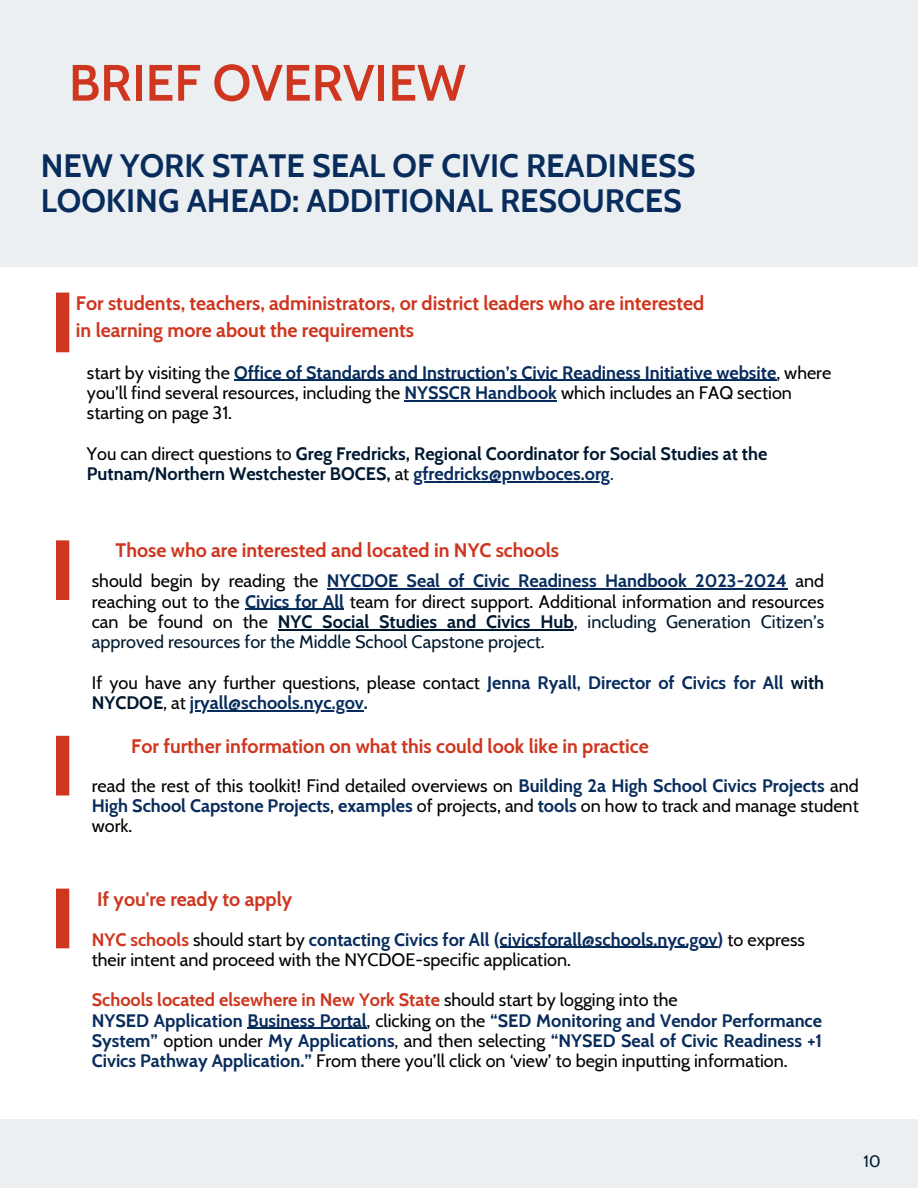
<style>
.page{position:relative;width:918px;height:1188px;background:#fff}
.page>*{position:absolute;margin:0;border:0;box-sizing:border-box;transform-origin:0 0}
.t1{font:600 51px "Cabin";color:#ce361f}
.t2{font:700 32.25px/34.8px "Cabin";color:#082c5c}
.t3{font:700 19.5px/27px "Cabin";color:#ce361f}
.t4{font:18px/20.2px "Cabin";color:#000;text-align:justify}
.t5{font:700 18px/20.2px "Cabin";color:#082c5c;text-align:justify}
.t6{font:700 18px/20.2px "Cabin";color:#001930}
.t7{font:700 18px "Cabin";color:#ce361f}
.t8{font:16.5px "Cabin";color:#001930}
.s1{font-weight:700;color:#082c5c}
.s2{font-weight:400;color:#000}
.s3{color:#082c5c}
.s4{font-weight:400;color:#082c5c}
.s5{font-weight:700;color:#001930}
.s6{color:#001930}
.s7{color:#ce361f}
</style>
<div class="page">
<div style="left:0;top:0;width:918px;height:266px;background:#e7ecef"></div>
<svg style="left:56px;top:293px;width:13px;height:59px"></svg>
<div style="left:0;top:1119px;width:918px;height:69px;background:#e7ecef"></div>
<hr style="left:234px;top:380px;width:542px;height:1px;background:#082c5c">
<hr style="left:404px;top:400px;width:153px;height:1px;background:#082c5c">
<hr style="left:413px;top:481px;width:197px;height:1px;background:#082c5c">
<hr style="left:500px;top:947px;width:218px;height:1px;background:#082c5c">
<hr style="left:247px;top:1028px;width:120px;height:1px;background:#082c5c">
<hr style="left:327px;top:589px;width:460px;height:1px;background:#082c5c">
<hr style="left:245px;top:609px;width:99px;height:1px;background:#082c5c">
<hr style="left:278px;top:629px;width:296px;height:1px;background:#001930">
<hr style="left:190px;top:710px;width:174px;height:1px;background:#082c5c">
<svg style="left:56px;top:540px;width:13px;height:60px"></svg>
<svg style="left:56px;top:736px;width:13px;height:59px"></svg>
<svg style="left:56px;top:889px;width:13px;height:59px"></svg>
<h1 class="t1" style="left:69px;top:51px;width:399px">BRIEF OVERVIEW</h1>
<h2 class="t2" style="left:41px;top:148px;width:656px">NEW YORK STATE SEAL OF CIVIC READINESS<br>LOOKING AHEAD: ADDITIONAL RESOURCES</h2>
<p class="t3" style="left:76px;top:289px;width:630px">For students, teachers, administrators, or district leaders who are interested in learning more about the requirements</p>
<p class="t4" style="left:87px;top:362px;width:746px;text-align:left">start by visiting the <span class="s1">Office of Standards and Instruction’s Civic Readiness Initiative website</span>, where you’ll find several resources, including the <span class="s1">NYSSCR Handbook</span> which includes an FAQ section starting on page 31.</p>
<h3 class="t6" style="left:87px;top:443px;width:682px"><span class="s2">You can direct questions to</span> Greg Fredricks, Regional Coordinator for Social Studies at the<br>Putnam/Northern Westchester BOCES, <span class="s2">at</span> <span class="s3">gfredricks@pnwboces.org</span><span class="s4">.</span></h3>
<p class="t3" style="left:116px;top:537px;width:445px">Those who are interested and located in NYC schools</p>
<p class="t4" style="left:92px;top:571px;width:734px">should begin by reading the <span class="s1">NYCDOE Seal of Civic Readiness Handbook 2023-2024</span> and reaching out to the <span class="s1">Civics for All</span> team for direct support. Additional information and resources can be found on the <span class="s5">NYC Social Studies and Civics Hub</span><span class="s6">, including Generation Citizen’s approved resources for the Middle School Capstone project.</span></p>
<h3 class="t5" style="left:92px;top:672px;width:734px"><span class="s2">If you have any further questions, please contact</span> Jenna Ryall, Director of Civics for All <span class="s6">with<br>NYCDOE</span><span class="s2">, at</span> jryall@schools.nyc.gov.</h3>
<h3 class="t3" style="left:131px;top:732px;width:519px">For further information on what this could look like in practice</h3>
<p class="t4" style="left:92px;top:775px;width:768px">read the rest of this toolkit! Find detailed overviews on <span class="s1">Building 2a High School Civics Projects</span> and <span class="s1">High School Capstone Projects</span>, <span class="s1">examples</span> of projects, and <span class="s1">tools</span> on how to track and manage student work.</p>
<p class="t3" style="left:97px;top:885px;width:197px">If you're ready to apply</p>
<p class="t5" style="left:92px;top:929px;width:715px"><span class="s7">NYC schools</span> <span class="s2">should start by</span> contacting Civics for All (civicsforall@schools.nyc.gov) <span class="s2">to express</span></p>
<h3 class="t4" style="left:92px;top:949px;width:481px">their intent and proceed with the NYCDOE-specific application.</h3>
<h3 class="t7" style="left:92px;top:989px;width:588px">Schools located elsewhere in New York State <span class="s2">should start by logging into the</span></h3>
<p class="t5" style="left:92px;top:1010px;width:732px">NYSED Application Business Portal<span class="s2">, clicking on the</span> “SED Monitoring and Vendor Performance System” <span class="s2">option under</span> My Applications<span class="s2">, and then selecting</span> “NYSED Seal of Civic Readiness +1<br>Civics Pathway Application.” <span class="s2">From there you’ll click on ‘view’ to begin inputting information.</span></p>
<p class="t8" style="left:864px;top:1151px;width:18px">10</p>
</div>
